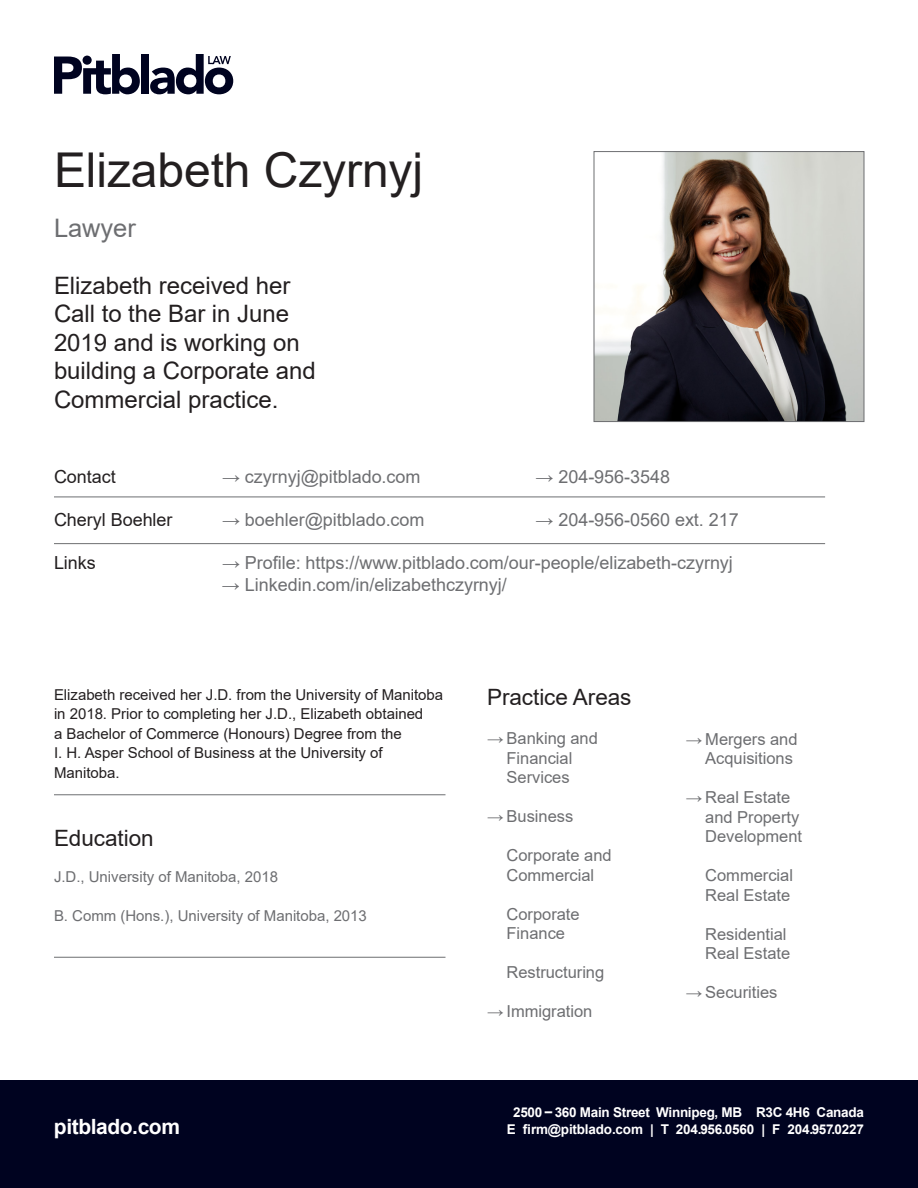
<style>
.page{position:relative;width:918px;height:1188px;background:#fff}
.page>*{position:absolute;margin:0;border:0;box-sizing:border-box;transform-origin:0 0}
.t1{font:48px "Arial";color:#231f20}
.t2{font:25.5px "Arial";color:#6d6e71}
.t3{font:24px/28.5px "Arial";color:#231f20}
.t4{font:22.5px "Arial";color:#231f20}
.t5{font:700 21px "Arial";letter-spacing:-.02em;color:#fff}
.t6{font:18px "Arial";color:#6d6e71}
.t7{font:18px "Arial";color:#231f20}
.t8{font:16.5px/19.5px "Arial";color:#6d6e71}
.t9{font:15px/19.5px "Arial";color:#231f20}
.t10{font:15px "Arial";color:#6d6e71}
.t11{font:700 13.5px "Arial";letter-spacing:-.02em;color:#fff}
</style>
<div class="page">
<img style="left:596px;top:153px;width:266px;height:267px">
<div style="left:594px;top:151px;width:270px;height:271px;border:1px solid #6d6e71"></div>
<div style="left:141px;top:54px;width:8px;height:40px;background:#000320"></div>
<svg style="left:150px;top:54px;width:83px;height:40px"></svg>
<svg style="left:54px;top:54px;width:86px;height:40px"></svg>
<hr style="left:54px;top:497px;width:771px;height:1px;background:#6d6e71">
<hr style="left:54px;top:543px;width:771px;height:1px;background:#6d6e71">
<div style="left:0;top:1080px;width:918px;height:108px;background:#000320"></div>
<hr style="left:54px;top:794px;width:392px;height:1px;background:#6d6e71">
<hr style="left:54px;top:957px;width:392px;height:1px;background:#6d6e71">
<h1 class="t1" style="left:54px;top:152px;width:371px">Elizabeth Czyrnyj</h1>
<h2 class="t2" style="left:54px;top:218px;width:83px">Lawyer</h2>
<h3 class="t3" style="left:54px;top:273px;width:263px">Elizabeth received her<br>Call to the Bar in June<br>2019 and is working on building a Corporate and<br>Commercial practice.</h3>
<p class="t7" style="left:54px;top:470px;width:63px">Contact</p>
<p class="t6" style="left:222px;top:464px;width:200px">→ czyrnyj@pitblado.com</p>
<p class="t6" style="left:536px;top:464px;width:136px">→ 204-956-3548</p>
<p class="t7" style="left:54px;top:513px;width:120px">Cheryl Boehler</p>
<p class="t6" style="left:222px;top:508px;width:204px">→ boehler@pitblado.com</p>
<p class="t6" style="left:536px;top:508px;width:205px">→ 204-956-0560 ext. 217</p>
<p class="t7" style="left:54px;top:556px;width:43px">Links</p>
<p class="t6" style="left:222px;top:551px;width:512px">→ Profile: https://www.pitblado.com/our-people/elizabeth-czyrnyj</p>
<p class="t6" style="left:222px;top:572px;width:286px">→ Linkedin.com/in/elizabethczyrnyj/</p>
<p class="t9" style="left:54px;top:685px;width:391px">Elizabeth received her J.D. from the University of Manitoba in 2018. Prior to completing her J.D., Elizabeth obtained<br>a Bachelor of Commerce (Honours) Degree from the<br>I. H. Asper School of Business at the University of Manitoba.</p>
<h3 class="t4" style="left:54px;top:829px;width:101px">Education</h3>
<p class="t10" style="left:54px;top:866px;width:226px">J.D., University of Manitoba, 2018</p>
<p class="t10" style="left:54px;top:905px;width:314px">B. Comm (Hons.), University of Manitoba, 2013</p>
<h3 class="t4" style="left:487px;top:682px;width:146px">Practice Areas</h3>
<p class="t8" style="left:487px;top:729px;width:112px;text-align:center">→ Banking and<br>Financial<br>Services</p>
<p class="t8" style="left:487px;top:807px;width:88px">→ Business</p>
<p class="t8" style="left:507px;top:847px;width:107px">Corporate and<br>Commercial</p>
<p class="t8" style="left:507px;top:906px;width:75px">Corporate<br>Finance</p>
<p class="t8" style="left:507px;top:964px;width:99px">Restructuring</p>
<p class="t8" style="left:487px;top:1002px;width:107px">→ Immigration</p>
<p class="t8" style="left:686px;top:729px;width:113px;text-align:right">→ Mergers and<br>Acquisitions</p>
<p class="t8" style="left:705px;top:787px;width:98px;text-indent:-20px">→ Real Estate and Property<br>Development</p>
<p class="t8" style="left:705px;top:867px;width:89px">Commercial<br>Real Estate</p>
<p class="t8" style="left:705px;top:926px;width:86px">Residential<br>Real Estate</p>
<p class="t8" style="left:686px;top:982px;width:93px">→ Securities</p>
<p class="t11" style="left:513px;top:1107px;width:352px">2500 – 360 Main Street Winnipeg, MB R3C 4H6 Canada</p>
<p class="t5" style="left:54px;top:1112px;width:128px">pitblado.com</p>
<p class="t11" style="left:507px;top:1120px;width:359px">E firm@pitblado.com | T 204.956.0560 | F 204.957.0227</p>
</div>
